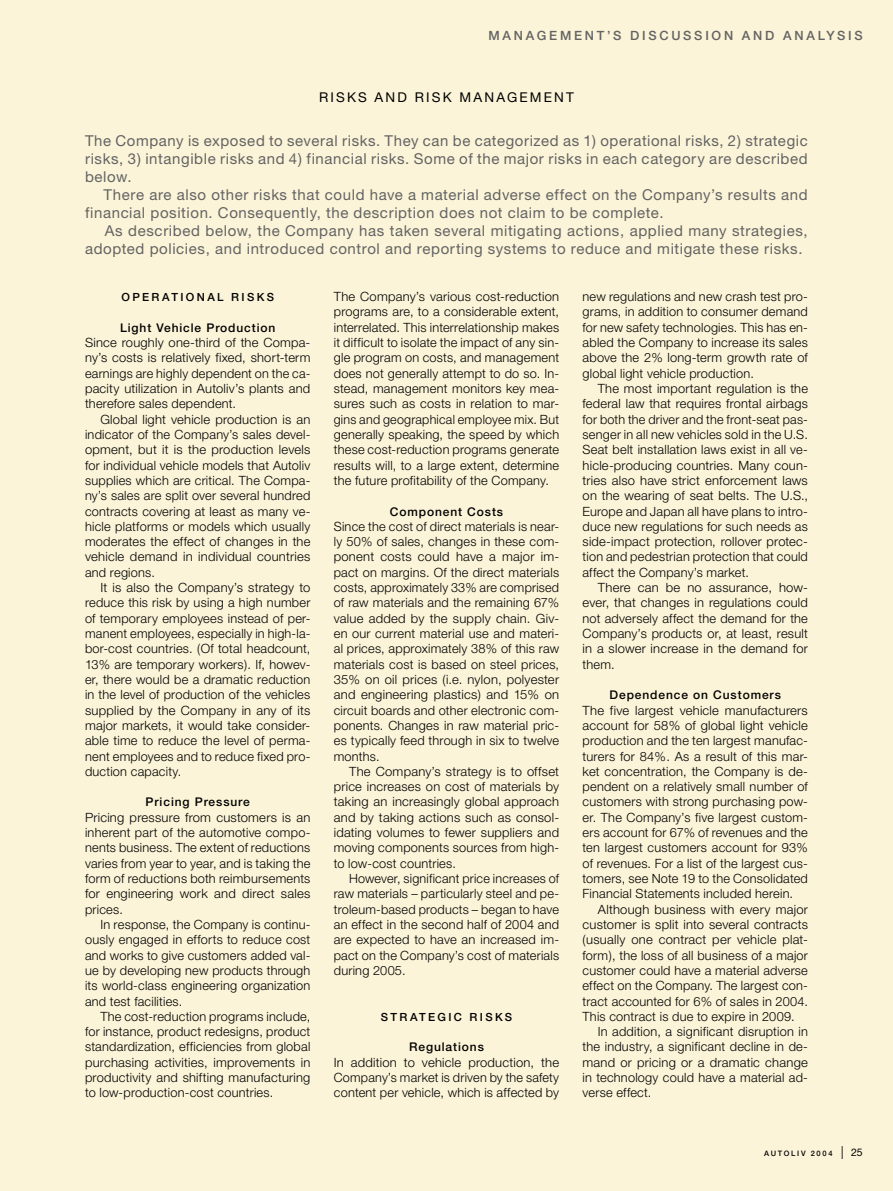
<style>
.page{position:relative;width:893px;height:1191px;background:#fbf4d8}
.page>*{position:absolute;margin:0;border:0;box-sizing:border-box;transform-origin:0 0}
.Autoliv_ingress{font:15px/18px "Helvetica Neue";letter-spacing:.04em;color:#636363}
.Autoliv_sub-title1_MDA{font:13.5px "Helvetica Neue";letter-spacing:.16em;color:#000}
.Autoliv_text_indrag{font:300 12.75px/15.3px "Helvetica Neue";letter-spacing:.015em;color:#000;text-align:justify}
.Autoliv_text{font:300 12.75px/15.3px "Helvetica Neue";letter-spacing:.015em;color:#000;text-align:justify}
.t1{font:500 12.75px "Helvetica Neue";letter-spacing:.215em;color:#636363}
.Autoliv_sub-title2{font:500 12px "Helvetica Neue";letter-spacing:.075em;color:#000}
.Autoliv_sub-title1{font:500 11.25px "Helvetica Neue";letter-spacing:.21em;color:#000}
.t2{font:10.5px "Helvetica Neue";color:#000}
.t3{font:500 7.5px "Helvetica Neue";letter-spacing:.225em;color:#000}
.s1{font-weight:100;font-size:18px}
</style>
<div class="page">
<p class="t1" style="left:488px;top:28px;width:376px">MANAGEMENT’S DISCUSSION AND ANALYSIS</p>
<p class="Autoliv_sub-title1_MDA" style="left:319px;top:90px;width:256px">RISKS AND RISK MANAGEMENT</p>
<p class="Autoliv_ingress" style="left:85px;top:131px;width:724px;text-align:justify">The Company is exposed to several risks. They can be categorized as 1) operational risks, 2) strategic risks, 3) intangible risks and 4) financial risks. Some of the major risks in each category are described below.</p>
<p class="Autoliv_ingress" style="left:85px;top:185px;width:724px;text-indent:19px">There are also other risks that could have a material adverse effect on the Company’s results and financial position. Consequently, the description does not claim to be complete.</p>
<p class="Autoliv_ingress" style="left:85px;top:221px;width:724px;text-indent:20px">As described below, the Company has taken several mitigating actions, applied many strategies, adopted policies, and introduced control and reporting systems to reduce and mitigate these risks.</p>
<p class="Autoliv_sub-title1" style="left:121px;top:290px;width:154px">OPERATIONAL RISKS</p>
<p class="Autoliv_sub-title2" style="left:120px;top:320px;width:157px">Light Vehicle Production</p>
<p class="Autoliv_text" style="left:85px;top:335px;width:227px">Since roughly one-third of the Compa&shy;ny’s costs is relatively fixed, short-term earnings are highly dependent on the ca&shy;pacity utilization in Autoliv’s plants and therefore sales dependent.</p>
<p class="Autoliv_text_indrag" style="left:85px;top:411px;width:227px;text-indent:15px">Global light vehicle production is an indicator of the Company’s sales devel&shy;opment, but it is the production levels for individual vehicle models that Autoliv supplies which are critical. The Compa&shy;ny’s sales are split over several hundred contracts covering at least as many ve&shy;hicle platforms or models which usually moderates the effect of changes in the vehicle demand in individual countries and regions.</p>
<p class="Autoliv_text_indrag" style="left:85px;top:579px;width:227px;text-indent:15px">It is also the Company’s strategy to reduce this risk by using a high number of temporary employees instead of per&shy;manent employees, especially in high-la&shy;bor-cost countries. (Of total headcount, 13% are temporary workers). If, howev&shy;er, there would be a dramatic reduction in the level of production of the vehicles supplied by the Company in any of its major markets, it would take consider&shy;able time to reduce the level of perma&shy;nent employees and to reduce fixed pro&shy;duction capacity.</p>
<p class="Autoliv_sub-title2" style="left:146px;top:795px;width:106px">Pricing Pressure</p>
<p class="Autoliv_text" style="left:85px;top:809px;width:227px">Pricing pressure from customers is an inherent part of the automotive compo&shy;nents business. The extent of reductions varies from year to year, and is taking the form of reductions both reimbursements for engineering work and direct sales prices.</p>
<p class="Autoliv_text_indrag" style="left:85px;top:916px;width:227px;text-indent:15px">In response, the Company is continu&shy;ously engaged in efforts to reduce cost and works to give customers added val&shy;ue by developing new products through its world-class engineering organization and test facilities.</p>
<p class="Autoliv_text_indrag" style="left:85px;top:1008px;width:227px;text-indent:15px">The cost-reduction programs include, for instance, product redesigns, product standardization, efficiencies from global purchasing activities, improvements in productivity and shifting manufacturing to low-production-cost countries.</p>
<p class="Autoliv_text_indrag" style="left:334px;top:289px;width:227px">The Company’s various cost-reduction programs are, to a considerable extent, interrelated. This interrelationship makes it difficult to isolate the impact of any sin&shy;gle program on costs, and management does not generally attempt to do so. In&shy;stead, management monitors key mea&shy;sures such as costs in relation to mar&shy;gins and geographical employee mix. But generally speaking, the speed by which these cost-reduction programs generate results will, to a large extent, determine the future profitability of the Company.</p>
<p class="Autoliv_sub-title2" style="left:390px;top:504px;width:115px">Component Costs</p>
<p class="Autoliv_text_indrag" style="left:334px;top:518px;width:227px">Since the cost of direct materials is near&shy;ly 50% of sales, changes in these com&shy;ponent costs could have a major im&shy;pact on margins. Of the direct materials costs, approximately 33% are comprised of raw materials and the remaining 67% value added by the supply chain. Giv&shy;en our current material use and materi&shy;al prices, approximately 38% of this raw materials cost is based on steel prices, 35% on oil prices (i.e. nylon, polyester and engineering plastics) and 15% on circuit boards and other electronic com&shy;ponents. Changes in raw material pric&shy;es typically feed through in six to twelve months.</p>
<p class="Autoliv_text_indrag" style="left:334px;top:763px;width:227px;text-indent:15px">The Company’s strategy is to offset price increases on cost of materials by taking an increasingly global approach and by taking actions such as consol&shy;idating volumes to fewer suppliers and moving components sources from high&shy;to low-cost countries.</p>
<p class="Autoliv_text_indrag" style="left:334px;top:870px;width:227px;text-indent:15px">However, significant price increases of raw materials – particularly steel and pe&shy;troleum-based products – began to have an effect in the second half of 2004 and are expected to have an increased im&shy;pact on the Company’s cost of materials during 2005.</p>
<p class="Autoliv_sub-title1" style="left:381px;top:1010px;width:133px">STRATEGIC RISKS</p>
<p class="Autoliv_sub-title2" style="left:409px;top:1040px;width:76px">Regulations</p>
<p class="Autoliv_text" style="left:334px;top:1054px;width:227px">In addition to vehicle production, the Company’s market is driven by the safety content per vehicle, which is affected by</p>
<p class="Autoliv_text" style="left:583px;top:289px;width:227px">new regulations and new crash test pro&shy;grams, in addition to consumer demand for new safety technologies. This has en&shy;abled the Company to increase its sales above the 2% long-term growth rate of global light vehicle production.</p>
<p class="Autoliv_text_indrag" style="left:583px;top:380px;width:227px;text-indent:15px">The most important regulation is the federal law that requires frontal airbags for both the driver and the front-seat pas&shy;senger in all new vehicles sold in the U.S.<br>Seat belt installation laws exist in all ve&shy;hicle-producing countries. Many coun&shy;tries also have strict enforcement laws on the wearing of seat belts. The U.S., Europe and Japan all have plans to intro&shy;duce new regulations for such needs as side-impact protection, rollover protec&shy;tion and pedestrian protection that could affect the Company’s market.</p>
<p class="Autoliv_text_indrag" style="left:583px;top:579px;width:227px;text-indent:15px">There can be no assurance, how&shy;ever, that changes in regulations could not adversely affect the demand for the Company’s products or, at least, result in a slower increase in the demand for them.</p>
<p class="Autoliv_sub-title2" style="left:609px;top:688px;width:173px">Dependence on Customers</p>
<p class="Autoliv_text" style="left:583px;top:702px;width:227px">The five largest vehicle manufacturers account for 58% of global light vehicle production and the ten largest manufac&shy;turers for 84%. As a result of this mar&shy;ket concentration, the Company is de&shy;pendent on a relatively small number of customers with strong purchasing pow&shy;er. The Company’s five largest custom&shy;ers account for 67% of revenues and the ten largest customers account for 93% of revenues. For a list of the largest cus&shy;tomers, see Note 19 to the Consolidated Financial Statements included herein.</p>
<p class="Autoliv_text_indrag" style="left:583px;top:901px;width:227px;text-indent:15px">Although business with every major customer is split into several contracts (usually one contract per vehicle plat&shy;form), the loss of all business of a major customer could have a material adverse effect on the Company. The largest con&shy;tract accounted for 6% of sales in 2004.<br>This contract is due to expire in 2009.</p>
<p class="Autoliv_text_indrag" style="left:583px;top:1023px;width:227px;text-indent:15px">In addition, a significant disruption in the industry, a significant decline in de&shy;mand or pricing or a dramatic change in technology could have a material ad&shy;verse effect.</p>
<p class="t3" style="left:764px;top:1148px;width:70px">AUTOLIV 2004</p>
<p class="t2" style="left:841px;top:1145px;width:24px"><span class="s1">I</span> 25</p>
</div>
